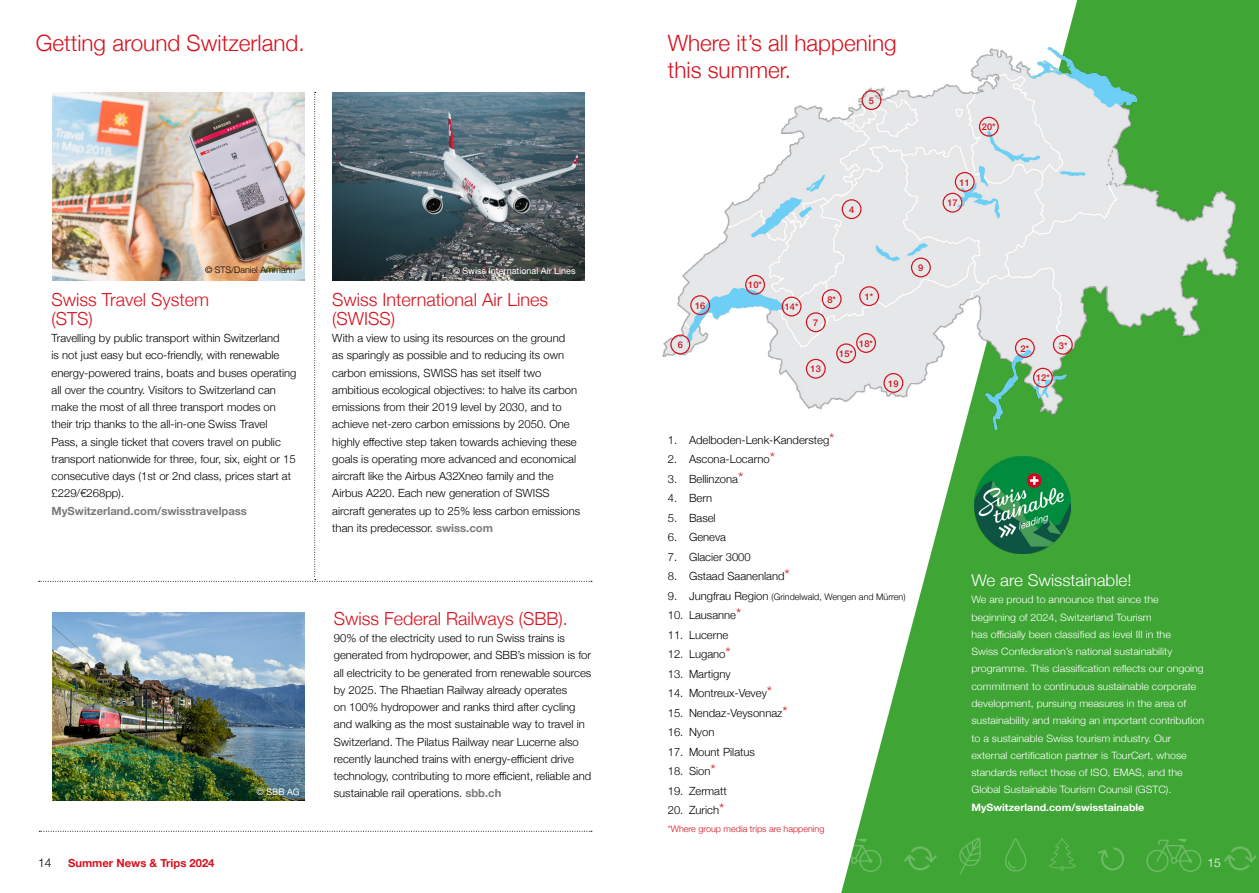
<style>
.page{position:relative;width:1259px;height:893px;background:#fff}
.page>*{position:absolute;margin:0;border:0;box-sizing:border-box;transform-origin:0 0}
.t1{font:300 22.5px/27px "Helvetica Neue";color:#d5121e}
.t2{font:300 18px/18.6px "Helvetica Neue";color:#d5121e}
.t3{font:300 16.2px "Helvetica Neue";color:#fff;scale:1.05 1}
.t4{font:300 12px "Helvetica Neue";color:#000}
.t5{font:300 12px "Helvetica Neue";color:#fff}
.t6{font:300 11.25px/17.2px "Helvetica Neue";color:#000}
.t7{font:700 11.25px "Helvetica Neue";color:#7c7b7b}
.t8{font:700 11.25px "Helvetica Neue";color:#d5121e}
.t9{font:300 10.2px/17.2px "Helvetica Neue";color:#fff;scale:1.05 1}
.t10{font:700 10.2px "Helvetica Neue";color:#fff;scale:1.05 1}
.t11{font:500 9.3px "Helvetica Neue";color:#d5121e}
.t12{font:300 9px "Helvetica Neue";color:#000}
.t13{font:9px "Helvetica Neue LT Pro";color:#fff}
.t14{font:300 9px "Helvetica Neue";color:#d5121e}
.s1{font-family:"Helvetica Neue LT Pro";font-weight:400}
.s2{font-weight:700;color:#7c7b7b}
.s3{font-size:15px;color:#d5121e}
.s4{font-size:11.25px}
</style>
<div class="page">
<img style="left:52px;top:612px;width:252px;height:188px">
<svg style="left:841px;top:0;width:418px;height:893px;fill:#3fa535"></svg>
<svg style="left:39px;top:831px;width:553px;height:1px"></svg>
<img style="left:39px;top:92px;width:553px;height:490px">
<img style="left:662px;top:48px;width:575px;height:382px">
<div style="left:1015px;top:338px;width:20px;height:20px;border:1px solid #d5121e;border-radius:50%"></div>
<div style="left:1053px;top:335px;width:19px;height:20px;border:1px solid #d5121e;border-radius:50%"></div>
<div style="left:1033px;top:368px;width:20px;height:20px;border:1px solid #d5121e;border-radius:50%"></div>
<div style="left:856px;top:333px;width:20px;height:20px;border:1px solid #d5121e;border-radius:50%"></div>
<div style="left:883px;top:373px;width:20px;height:20px;border:1px solid #d5121e;border-radius:50%"></div>
<div style="left:836px;top:343px;width:20px;height:20px;border:1px solid #d5121e;border-radius:50%"></div>
<div style="left:806px;top:359px;width:19px;height:20px;border:1px solid #d5121e;border-radius:50%"></div>
<div style="left:821px;top:289px;width:20px;height:20px;border:1px solid #d5121e;border-radius:50%"></div>
<div style="left:859px;top:286px;width:20px;height:20px;border:1px solid #d5121e;border-radius:50%"></div>
<div style="left:806px;top:312px;width:19px;height:20px;border:1px solid #d5121e;border-radius:50%"></div>
<div style="left:841px;top:199px;width:20px;height:20px;border:1px solid #d5121e;border-radius:50%"></div>
<div style="left:861px;top:90px;width:20px;height:20px;border:1px solid #d5121e;border-radius:50%"></div>
<div style="left:979px;top:117px;width:19px;height:20px;border:1px solid #d5121e;border-radius:50%"></div>
<div style="left:954px;top:172px;width:20px;height:20px;border:1px solid #d5121e;border-radius:50%"></div>
<div style="left:942px;top:193px;width:20px;height:20px;border:1px solid #d5121e;border-radius:50%"></div>
<div style="left:911px;top:257px;width:20px;height:20px;border:1px solid #d5121e;border-radius:50%"></div>
<div style="left:745px;top:275px;width:20px;height:20px;border:1px solid #d5121e;border-radius:50%"></div>
<div style="left:690px;top:295px;width:20px;height:20px;border:1px solid #d5121e;border-radius:50%"></div>
<div style="left:670px;top:334px;width:20px;height:20px;border:1px solid #d5121e;border-radius:50%"></div>
<svg style="left:957px;top:837px;width:25px;height:37px"></svg>
<svg style="left:1146px;top:839px;width:55px;height:33px;background:#48a93f"></svg>
<svg style="left:841px;top:839px;width:40px;height:33px"></svg>
<svg style="left:1098px;top:847px;width:26px;height:23px"></svg>
<svg style="left:1223px;top:846px;width:33px;height:24px"></svg>
<svg style="left:903px;top:846px;width:34px;height:24px"></svg>
<svg style="left:1048px;top:838px;width:27px;height:33px"></svg>
<svg style="left:1005px;top:838px;width:21px;height:34px"></svg>
<div style="left:781px;top:297px;width:20px;height:19px;border:1px solid #d5121e;border-radius:50%"></div>
<img style="left:974px;top:457px;width:97px;height:96px">
<h1 class="t1" style="left:36px;top:28px;width:270px">Getting around Switzerland.</h1>
<h1 class="t1" style="left:668px;top:28px;width:230px">Where it’s all happening this summer.</h1>
<p class="t11" style="left:869px;top:93px;width:7px">5</p>
<p class="t11" style="left:982px;top:120px;width:15px">20*</p>
<p class="t11" style="left:959px;top:175px;width:12px">11</p>
<p class="t11" style="left:849px;top:202px;width:7px">4</p>
<p class="t11" style="left:947px;top:196px;width:12px">17</p>
<p class="t12" style="left:205px;top:263px;width:92px"><span class="s1">©</span> STS/Daniel Ammann</p>
<p class="t13" style="left:453px;top:265px;width:124px">© Swiss International Air Lines</p>
<p class="t11" style="left:918px;top:260px;width:7px">9</p>
<p class="t11" style="left:748px;top:278px;width:15px">10*</p>
<h2 class="t2" style="left:52px;top:289px;width:159px">Swiss Travel System (STS)</h2>
<p class="t6" style="left:52px;top:329px;width:246px">Travelling by public transport within Switzerland<br>is not just easy but eco-friendly, with renewable energy-powered trains, boats and buses operating all over the country. Visitors to Switzerland can make the most of all three transport modes on their trip thanks to the all-in-one Swiss Travel Pass, a single ticket that covers travel on public transport nationwide for three, four, six, eight or 15 consecutive days (1st or 2nd class, prices start at £229/€268pp).</p>
<p class="t7" style="left:52px;top:502px;width:197px">MySwitzerland.com/swisstravelpass</p>
<p class="t13" style="left:257px;top:786px;width:45px">© SBB AG</p>
<h2 class="t2" style="left:332px;top:289px;width:217px">Swiss International Air Lines (SWISS)</h2>
<p class="t6" style="left:332px;top:329px;width:249px">With a view to using its resources on the ground<br>as sparingly as possible and to reducing its own carbon emissions, SWISS has set itself two ambitious ecological objectives: to halve its carbon emissions from their 2019 level by 2030, and to achieve net-zero carbon emissions by 2050. One highly effective step taken towards achieving these goals is operating more advanced and economical aircraft like the Airbus A32Xneo family and the Airbus A220. Each new generation of SWISS aircraft generates up to 25% less carbon emissions than its predecessor. <span class="s2">swiss.com</span></p>
<h2 class="t2" style="left:334px;top:608px;width:236px">Swiss Federal Railways (SBB).</h2>
<p class="t6" style="left:334px;top:629px;width:259px">90% of the electricity used to run Swiss trains is generated from hydropower, and SBB’s mission is for all electricity to be generated from renewable sources by 2025. The Rhaetian Railway already operates<br>on 100% hydropower and ranks third after cycling and walking as the most sustainable way to travel in Switzerland. The Pilatus Railway near Lucerne also recently launched trains with energy-efficient drive technology, contributing to more efficient, reliable and sustainable rail operations. <span class="s2">sbb.ch</span></p>
<p class="t11" style="left:695px;top:298px;width:12px">16</p>
<p class="t11" style="left:677px;top:337px;width:7px">6</p>
<p class="t11" style="left:785px;top:299px;width:15px">14*</p>
<p class="t11" style="left:813px;top:315px;width:7px">7</p>
<p class="t11" style="left:827px;top:292px;width:10px">8*</p>
<p class="t11" style="left:865px;top:289px;width:10px">1*</p>
<p class="t11" style="left:859px;top:336px;width:15px">18*</p>
<p class="t11" style="left:839px;top:346px;width:15px">15*</p>
<p class="t11" style="left:810px;top:362px;width:12px">13</p>
<p class="t11" style="left:888px;top:376px;width:12px">19</p>
<p class="t6" style="left:668px;top:430px;width:168px">1. Adelboden-Lenk-Kandersteg<span class="s3">*</span></p>
<p class="t6" style="left:668px;top:450px;width:109px">2. Ascona-Locarno<span class="s3">*</span></p>
<p class="t6" style="left:668px;top:469px;width:77px">3. Bellinzona<span class="s3">*</span></p>
<p class="t6" style="left:668px;top:489px;width:46px">4. Bern</p>
<p class="t6" style="left:668px;top:508px;width:49px">5. Basel</p>
<p class="t6" style="left:668px;top:528px;width:60px">6. Geneva</p>
<p class="t6" style="left:668px;top:547px;width:84px">7. Glacier 3000</p>
<p class="t6" style="left:668px;top:567px;width:123px">8. Gstaad Saanenland<span class="s3">*</span></p>
<p class="t12" style="left:668px;top:589px;width:239px"><span class="s4">9. Jungfrau Region</span> (Grindelwald, Wengen and Mürren)</p>
<p class="t6" style="left:668px;top:606px;width:75px">10. Lausanne<span class="s3">*</span></p>
<p class="t6" style="left:668px;top:625px;width:62px">11. Lucerne</p>
<p class="t6" style="left:668px;top:645px;width:65px">12. Lugano<span class="s3">*</span></p>
<p class="t6" style="left:668px;top:664px;width:64px">13. Martigny</p>
<p class="t6" style="left:668px;top:684px;width:106px">14. Montreux-Vevey<span class="s3">*</span></p>
<p class="t6" style="left:668px;top:703px;width:121px">15. Nendaz-Veysonnaz<span class="s3">*</span></p>
<p class="t6" style="left:668px;top:723px;width:48px">16. Nyon</p>
<p class="t6" style="left:668px;top:742px;width:89px">17. Mount Pilatus</p>
<p class="t6" style="left:668px;top:762px;width:50px">18. Sion<span class="s3">*</span></p>
<p class="t6" style="left:668px;top:781px;width:60px">19. Zermatt</p>
<p class="t6" style="left:668px;top:801px;width:58px">20. Zurich<span class="s3">*</span></p>
<p class="t11" style="left:1020px;top:341px;width:10px">2*</p>
<p class="t11" style="left:1059px;top:338px;width:10px">3*</p>
<p class="t11" style="left:1036px;top:371px;width:15px">12*</p>
<h3 class="t3" style="left:971px;top:567px;width:154px">We are Swisstainable!</h3>
<p class="t9" style="left:971px;top:590px;width:223px">We are proud to announce that since the beginning of 2024, Switzerland Tourism<br>has officially been classified as level III in the<br>Swiss Confederation’s national sustainability programme. This classification reflects our ongoing commitment to continuous sustainable corporate development, pursuing measures in the area of sustainability and making an important contribution to a sustainable Swiss tourism industry. Our external certification partner is TourCert, whose standards reflect those of ISO, EMAS, and the Global Sustainable Tourism Counsil (GSTC).</p>
<p class="t10" style="left:971px;top:799px;width:166px">MySwitzerland.com/swisstainable</p>
<p class="t14" style="left:668px;top:821px;width:158px">*Where group media trips are happening</p>
<p class="t4" style="left:38px;top:853px;width:15px">14</p>
<p class="t8" style="left:68px;top:855px;width:148px">Summer News &amp; Trips 2024</p>
<p class="t5" style="left:1207px;top:853px;width:15px">15</p>
</div>
